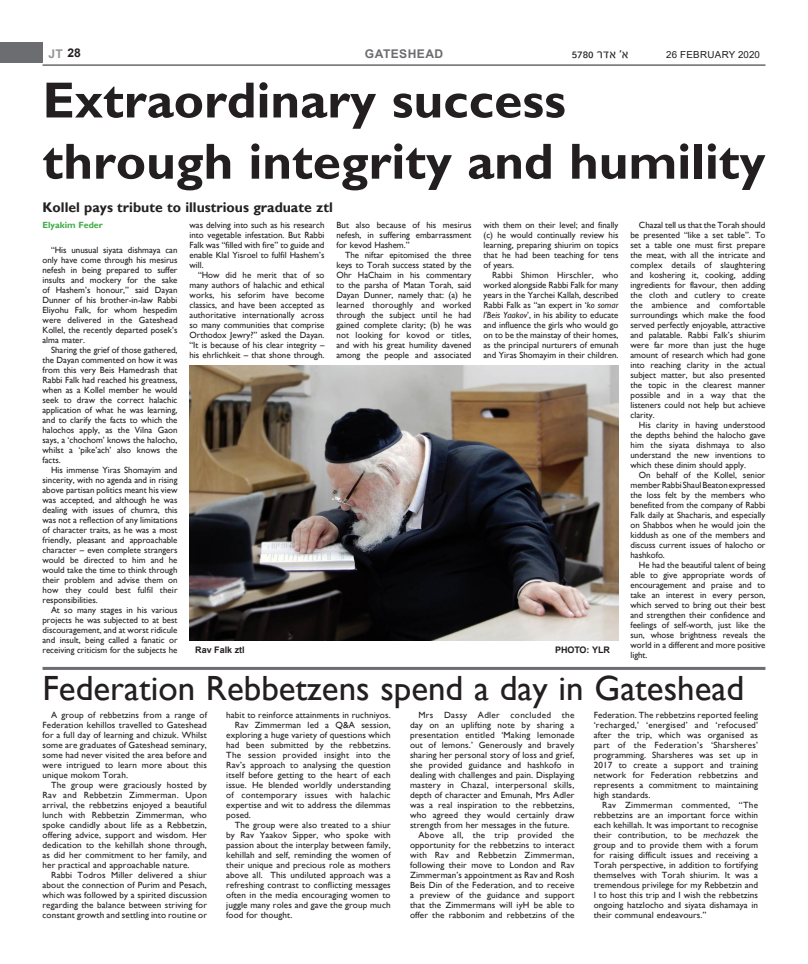
<style>
.page{position:relative;width:808px;height:964px;background:#fff}
.page>*{position:absolute;margin:0;border:0;box-sizing:border-box;transform-origin:0 0}
.t1{font:700 51px/61.2px "Gill Sans";color:#231f20}
.t2{font:35px "Gill Sans";color:#231f20}
.t3{font:700 14px "Gill Sans";color:#231f20}
.t4{font:13.2px "Kazefet";color:#231f20}
.t5{font:700 12px "Arial";letter-spacing:.035em;color:#6c6d70}
.t6{font:700 12px "Arial";color:#939598}
.t7{font:9.7px "Arial";letter-spacing:.035em;color:#231f20}
.t8{font:9px/10px "Gill Sans";color:#231f20;text-align:justify}
.t9{font:700 9px "Arial";color:#231f20}
.t10{font:700 9px "Gill Sans";color:#3fac48}
.s1{color:#231f20}
.s2{font-style:italic}
</style>
<div class="page">
<div style="left:0;top:42px;width:43px;height:21px;background:#6c6d70"></div>
<hr style="left:43px;top:65px;width:722px;height:1px;background:#231f20">
<img style="left:189px;top:365px;width:429px;height:275px">
<hr style="left:43px;top:667px;width:722px;height:3px;background:#6c6d70">
<p class="t6" style="left:49px;top:45px;width:34px">JT <span class="s1">28</span></p>
<p class="t5" style="left:365px;top:45px;width:80px">GATESHEAD</p>
<p class="t4" style="left:572px;top:48px;width:58px">5780 אדר ‘א</p>
<p class="t7" style="left:666px;top:48px;width:95px">26 FEBRUARY 2020</p>
<p class="t1" style="left:43px;top:71px;width:724px">Extraordinary success through integrity and humility</p>
<p class="t3" style="left:43px;top:199px;width:292px">Kollel pays tribute to illustrious graduate ztl</p>
<p class="t10" style="left:43px;top:220px;width:62px">Elyakim Feder</p>
<p class="t8" style="left:43px;top:245px;width:137px;text-indent:9px">“His unusual siyata dishmaya can only have come through his mesirus nefesh in being prepared to suffer insults and mockery for the sake of Hashem’s honour,” said Dayan Dunner of his brother-in-law Rabbi Eliyohu Falk, for whom hespedim were delivered in the Gateshead Kollel, the recently departed posek’s alma mater.</p>
<p class="t8" style="left:43px;top:345px;width:136px;text-indent:9px">Sharing the grief of those gathered, the Dayan commented on how it was from this very Beis Hamedrash that Rabbi Falk had reached his greatness, when as a Kollel member he would seek to draw the correct halachic application of what he was learning, and to clarify the facts to which the halochos apply, as the Vilna Gaon says, a ‘chochom’ knows the halocho, whilst a ‘pike’ach’ also knows the facts.</p>
<p class="t8" style="left:43px;top:465px;width:137px;text-indent:9px">His immense Yiras Shomayim and sincerity, with no agenda and in rising above partisan politics meant his view was accepted, and although he was dealing with issues of chumra, this was not a reflection of any limitations of character traits, as he was a most friendly, pleasant and approachable character – even complete strangers would be directed to him and he would take the time to think through their problem and advise them on how they could best fulfil their responsibilities.</p>
<p class="t8" style="left:43px;top:605px;width:136px;text-indent:9px">At so many stages in his various projects he was subjected to at best discouragement, and at worst ridicule and insult, being called a fanatic or receiving criticism for the subjects he</p>
<p class="t8" style="left:189px;top:220px;width:136px">was delving into such as his research into vegetable infestation. But Rabbi Falk was “filled with fire” to guide and enable Klal Yisroel to fulfil Hashem’s will.</p>
<p class="t8" style="left:189px;top:270px;width:137px;text-indent:9px">“How did he merit that of so many authors of halachic and ethical works, his seforim have become classics, and have been accepted as authoritative internationally across so many communities that comprise Orthodox Jewry?” asked the Dayan. “It is because of his clear integrity – his ehrlichkeit – that shone through.</p>
<p class="t8" style="left:336px;top:220px;width:137px">But also because of his mesirus nefesh, in suffering embarrassment for kevod Hashem.”</p>
<p class="t8" style="left:336px;top:250px;width:137px;text-indent:9px">The niftar epitomised the three keys to Torah success stated by the Ohr HaChaim in his commentary to the parsha of Matan Torah, said Dayan Dunner, namely that: (a) he learned thoroughly and worked through the subject until he had gained complete clarity; (b) he was not looking for kovod or titles, and with his great humility davened among the people and associated</p>
<p class="t8" style="left:483px;top:220px;width:136px">with them on their level; and finally (c) he would continually review his learning, preparing shiurim on topics that he had been teaching for tens of years.</p>
<p class="t8" style="left:483px;top:270px;width:136px;text-indent:9px">Rabbi Shimon Hirschler, who worked alongside Rabbi Falk for many years in the Yarchei Kallah, described Rabbi Falk as “an expert in ‘<span class="s2">ko somar l’Beis Yaakov</span>’, in his ability to educate and influence the girls who would go on to be the mainstay of their homes, as the principal nurturers of emunah and Yiras Shomayim in their children.</p>
<p class="t9" style="left:195px;top:643px;width:51px">Rav Falk ztl</p>
<p class="t9" style="left:555px;top:643px;width:56px">PHOTO: YLR</p>
<p class="t8" style="left:630px;top:220px;width:137px;text-indent:9px">Chazal tell us that the Torah should be presented “like a set table”. To set a table one must first prepare the meat, with all the intricate and complex details of slaughtering and koshering it, cooking, adding ingredients for flavour, then adding the cloth and cutlery to create the ambience and comfortable surroundings which make the food served perfectly enjoyable, attractive and palatable. Rabbi Falk’s shiurim were far more than just the huge amount of research which had gone into reaching clarity in the actual subject matter, but also presented the topic in the clearest manner possible and in a way that the listeners could not help but achieve clarity.</p>
<p class="t8" style="left:630px;top:420px;width:136px;text-indent:9px">His clarity in having understood the depths behind the halocho gave him the siyata dishmaya to also understand the new inventions to which these dinim should apply.</p>
<p class="t8" style="left:630px;top:470px;width:136px;text-indent:9px">On behalf of the Kollel, senior member Rabbi Shaul Beaton expressed the loss felt by the members who benefited from the company of Rabbi Falk daily at Shacharis, and especially on Shabbos when he would join the kiddush as one of the members and discuss current issues of halocho or hashkofo.</p>
<p class="t8" style="left:630px;top:560px;width:136px;text-indent:9px">He had the beautiful talent of being able to give appropriate words of encouragement and praise and to take an interest in every person, which served to bring out their best and strengthen their confidence and feelings of self-worth, just like the sun, whose brightness reveals the world in a different and more positive light.</p>
<p class="t2" style="left:43px;top:668px;width:703px">Federation Rebbetzens spend a day in Gateshead</p>
<p class="t8" style="left:43px;top:710px;width:166px;text-indent:9px">A group of rebbetzins from a range of Federation kehillos travelled to Gateshead for a full day of learning and chizuk. Whilst some are graduates of Gateshead seminary, some had never visited the area before and were intrigued to learn more about this unique mokom Torah.</p>
<p class="t8" style="left:43px;top:780px;width:166px;text-indent:9px">The group were graciously hosted by Rav and Rebbetzin Zimmerman. Upon arrival, the rebbetzins enjoyed a beautiful lunch with Rebbetzin Zimmerman, who spoke candidly about life as a Rebbetzin, offering advice, support and wisdom. Her dedication to the kehillah shone through, as did her commitment to her family, and her practical and approachable nature.</p>
<p class="t8" style="left:43px;top:870px;width:166px;text-indent:9px">Rabbi Todros Miller delivered a shiur about the connection of Purim and Pesach, which was followed by a spirited discussion regarding the balance between striving for constant growth and settling into routine or</p>
<p class="t8" style="left:226px;top:710px;width:166px">habit to reinforce attainments in ruchniyos.</p>
<p class="t8" style="left:226px;top:720px;width:166px;text-indent:9px">Rav Zimmerman led a Q&amp;A session, exploring a huge variety of questions which had been submitted by the rebbetzins.<br>The session provided insight into the Rav’s approach to analysing the question itself before getting to the heart of each issue. He blended worldly understanding of contemporary issues with halachic expertise and wit to address the dilemmas posed.</p>
<p class="t8" style="left:226px;top:820px;width:166px;text-indent:9px">The group were also treated to a shiur by Rav Yaakov Sipper, who spoke with passion about the interplay between family, kehillah and self, reminding the women of their unique and precious role as mothers above all. This undiluted approach was a refreshing contrast to conflicting messages often in the media encouraging women to juggle many roles and gave the group much food for thought.</p>
<p class="t8" style="left:410px;top:710px;width:166px;text-indent:9px">Mrs Dassy Adler concluded the day on an uplifting note by sharing a presentation entitled ‘Making lemonade out of lemons.’ Generously and bravely sharing her personal story of loss and grief, she provided guidance and hashkofo in dealing with challenges and pain. Displaying mastery in Chazal, interpersonal skills, depth of character and Emunah, Mrs Adler was a real inspiration to the rebbetzins, who agreed they would certainly draw strength from her messages in the future.</p>
<p class="t8" style="left:410px;top:830px;width:166px;text-indent:9px">Above all, the trip provided the opportunity for the rebbetzins to interact with Rav and Rebbetzin Zimmerman, following their move to London and Rav Zimmerman’s appointment as Rav and Rosh Beis Din of the Federation, and to receive a preview of the guidance and support that the Zimmermans will iyH be able to offer the rabbonim and rebbetzins of the</p>
<p class="t8" style="left:594px;top:710px;width:166px">Federation. The rebbetzins reported feeling ‘recharged,’ ‘energised’ and ‘refocused’ after the trip, which was organised as part of the Federation’s ‘Sharsheres’ programming. Sharsheres was set up in 2017 to create a support and training network for Federation rebbetzins and represents a commitment to maintaining high standards.</p>
<p class="t8" style="left:594px;top:800px;width:166px;text-indent:9px">Rav Zimmerman commented, “The rebbetzins are an important force within each kehillah. It was important to recognise their contribution, to be <span class="s2">mechazek</span> the group and to provide them with a forum for raising difficult issues and receiving a Torah perspective, in addition to fortifying themselves with Torah shiurim. It was a tremendous privilege for my Rebbetzin and I to host this trip and I wish the rebbetzins ongoing hatzlocho and siyata dishamaya in their communal endeavours.”</p>
</div>
